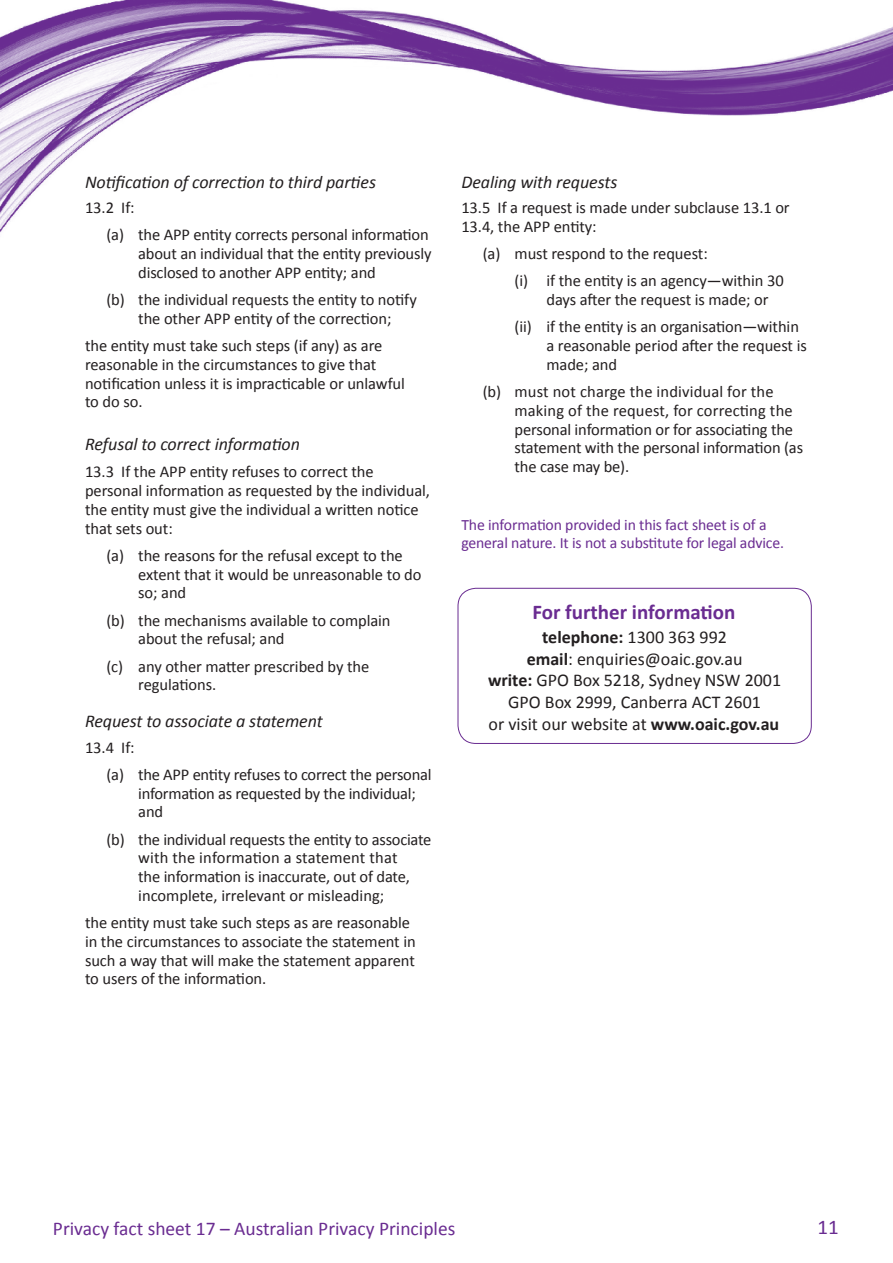
<style>
.page{position:relative;width:893px;height:1263px;background:#fff}
.page>*{position:absolute;margin:0;border:0;box-sizing:border-box;transform-origin:0 0}
.t1{font:700 21px "Calibri";color:#6a2c91}
.t2{font:21px "Calibri";color:#692c91}
.t3{font:19.5px "Calibri";color:#6a2c91}
.t4{font:18px/21.6px "Calibri";color:#231f20;text-align:center}
.Heading_4{font:italic 18px "Calibri";letter-spacing:-.005em;color:#231f20}
.Body_text{font:16.5px/18.8px "Calibri";letter-spacing:-.005em;color:#231f20}
.Heading_2{font:15.75px/18px "Calibri";letter-spacing:-.01em;color:#6a2c91}
.s1{font-weight:700}
</style>
<div class="page">
<img style="left:0;top:0;width:893px;height:233px">
<div style="left:458px;top:588px;width:354px;height:156px;border:1px solid #692c91;border-radius:18px"></div>
<p class="Heading_4" style="left:85px;top:170px;width:292px">Notification of correction to third parties</p>
<p class="Body_text" style="left:85px;top:198px;width:51px">13.2 If:</p>
<p class="Body_text" style="left:138px;top:225px;width:295px;text-indent:-32px">(a) the APP entity corrects personal information about an individual that the entity previously disclosed to another APP entity; and</p>
<p class="Body_text" style="left:106px;top:290px;width:312px;text-align:center">(b) the individual requests the entity to notify the other APP entity of the correction;</p>
<p class="Body_text" style="left:85px;top:336px;width:321px">the entity must take such steps (if any) as are reasonable in the circumstances to give that notification unless it is impracticable or unlawful to do so.</p>
<p class="Heading_4" style="left:85px;top:432px;width:216px">Refusal to correct information</p>
<p class="Body_text" style="left:85px;top:463px;width:346px">13.3 If the APP entity refuses to correct the personal information as requested by the individual, the entity must give the individual a written notice that sets out:</p>
<p class="Body_text" style="left:138px;top:546px;width:285px;text-indent:-32px">(a) the reasons for the refusal except to the extent that it would be unreasonable to do so; and</p>
<p class="Body_text" style="left:138px;top:611px;width:254px;text-indent:-32px">(b) the mechanisms available to complain about the refusal; and</p>
<p class="Body_text" style="left:138px;top:657px;width:233px;text-indent:-32px">(c) any other matter prescribed by the regulations.</p>
<p class="Heading_4" style="left:85px;top:709px;width:239px">Request to associate a statement</p>
<p class="Body_text" style="left:85px;top:738px;width:51px">13.4 If:</p>
<p class="Body_text" style="left:138px;top:765px;width:295px;text-indent:-32px">(a) the APP entity refuses to correct the personal information as requested by the individual; and</p>
<p class="Body_text" style="left:138px;top:830px;width:295px;text-indent:-32px">(b) the individual requests the entity to associate with the information a statement that<br>the information is inaccurate, out of date, incomplete, irrelevant or misleading;</p>
<p class="Body_text" style="left:85px;top:913px;width:332px">the entity must take such steps as are reasonable in the circumstances to associate the statement in such a way that will make the statement apparent to users of the information.</p>
<p class="Heading_4" style="left:461px;top:170px;width:157px">Dealing with requests</p>
<p class="Body_text" style="left:461px;top:198px;width:330px">13.5 If a request is made under subclause 13.1 or<br>13.4, the APP entity:</p>
<p class="Body_text" style="left:483px;top:244px;width:227px">(a) must respond to the request:</p>
<p class="Body_text" style="left:546px;top:271px;width:239px;text-indent:-32px">(i) if the entity is an agency—within 30 days after the request is made; or</p>
<p class="Body_text" style="left:546px;top:317px;width:262px;text-indent:-32px">(ii) if the entity is an organisation—within a reasonable period after the request is made; and</p>
<p class="Body_text" style="left:515px;top:382px;width:290px;text-indent:-32px">(b) must not charge the individual for the making of the request, for correcting the personal information or for associating the statement with the personal information (as the case may be).</p>
<h2 class="Heading_2" style="left:461px;top:516px;width:324px">The information provided in this fact sheet is of a general nature. It is not a substitute for legal advice.</h2>
<p class="t1" style="left:532px;top:599px;width:205px">For further information</p>
<p class="t4" style="left:488px;top:626px;width:295px"><span class="s1">telephone:</span> 1300 363 992<br><span class="s1">email</span>: enquiries@oaic.gov.au<br><span class="s1">write:</span> GPO Box 5218, Sydney NSW 2001<br>GPO Box 2999, Canberra ACT 2601<br>or visit our website at <span class="s1">www.oaic.gov.au</span></p>
<p class="t3" style="left:53px;top:1216px;width:404px">Privacy fact sheet 17 – Australian Privacy Principles</p>
<p class="t2" style="left:818px;top:1214px;width:23px">11</p>
</div>
